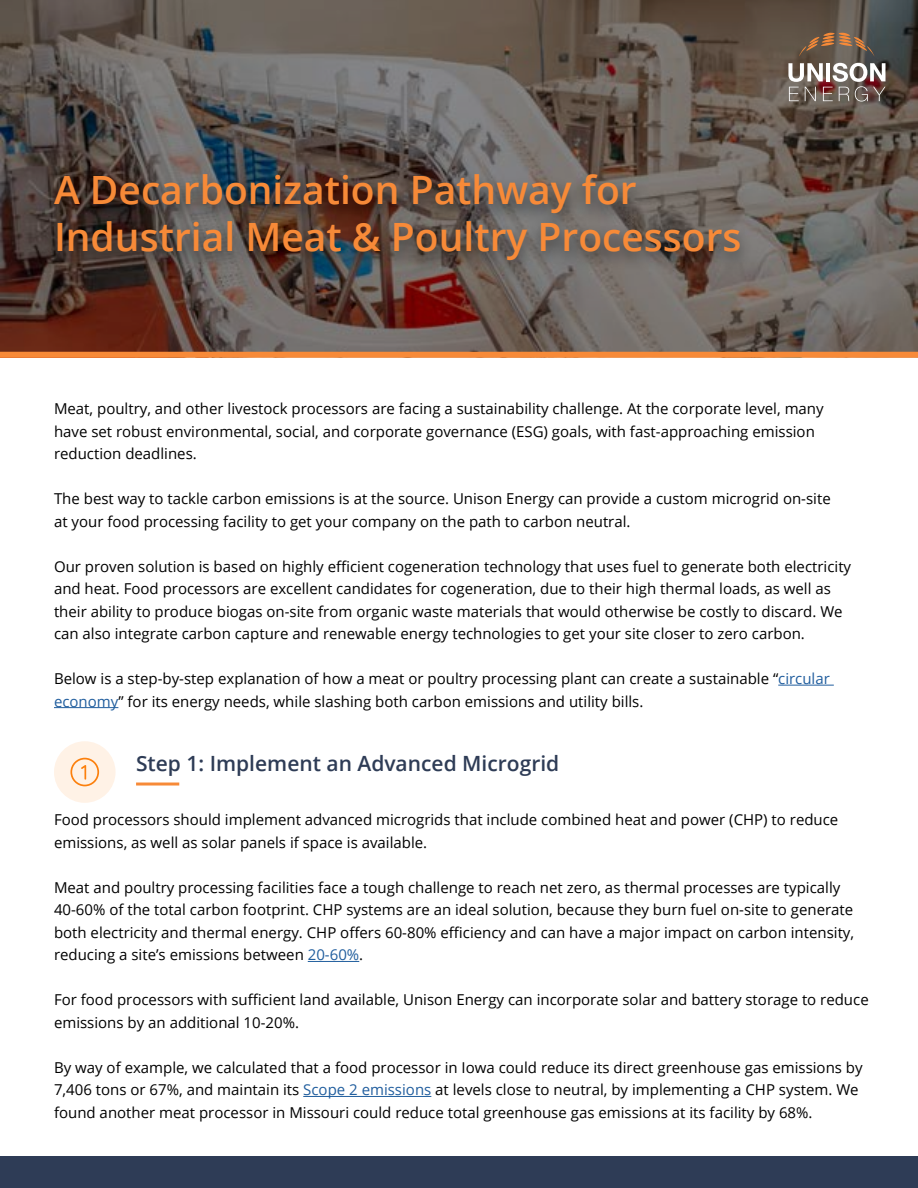
<style>
.page{position:relative;width:918px;height:1188px;background:#fff}
.page>*{position:absolute;margin:0;border:0;box-sizing:border-box;transform-origin:0 0}
.t1{font:600 39px/46.8px "Open Sans";color:#f78a38}
.t2{font:600 21px "Open Sans";color:#2e3c56}
.t3{font:15px/22.5px "Open Sans";color:#000}
.s1{color:#215e9e}
</style>
<div class="page">
<svg style="left:0;top:0;width:918px;height:352px;background:#645851"></svg>
<div style="left:41px;top:168px;width:711px;height:113px;background:#000;opacity:.5"></div>
<div style="left:0;top:352px;width:918px;height:6px;background:#f78a38"></div>
<div style="left:0;top:1156px;width:918px;height:32px;background:#2e3c56"></div>
<hr style="left:308px;top:961px;width:51px;height:1px;background:#215e9e">
<hr style="left:303px;top:1096px;width:128px;height:1px;background:#215e9e">
<hr style="left:136px;top:783px;width:43px;height:3px;background:#f78a38">
<svg style="left:799px;top:33px;width:76px;height:24px;background:#795f4a"></svg>
<svg style="left:788px;top:63px;width:98px;height:38px"></svg>
<hr style="left:778px;top:685px;width:56px;height:1px;background:#215e9e">
<hr style="left:54px;top:707px;width:64px;height:1px;background:#215e9e">
<div style="left:54px;top:741px;width:62px;height:62px;background:#fff2e6;border-radius:50%"></div>
<svg style="left:70px;top:758px;width:29px;height:28px"></svg>
<h1 class="t1" style="left:54px;top:166px;width:689px">A Decarbonization Pathway for<br>Industrial Meat &amp; Poultry Processors</h1>
<p class="t3" style="left:54px;top:397px;width:771px">Meat, poultry, and other livestock processors are facing a sustainability challenge. At the corporate level, many have set robust environmental, social, and corporate governance (ESG) goals, with fast-approaching emission reduction deadlines.</p>
<p class="t3" style="left:54px;top:487px;width:778px">The best way to tackle carbon emissions is at the source. Unison Energy can provide a custom microgrid on-site at your food processing facility to get your company on the path to carbon neutral.</p>
<p class="t3" style="left:54px;top:554px;width:799px">Our proven solution is based on highly efficient cogeneration technology that uses fuel to generate both electricity and heat. Food processors are excellent candidates for cogeneration, due to their high thermal loads, as well as their ability to produce biogas on-site from organic waste materials that would otherwise be costly to discard. We can also integrate carbon capture and renewable energy technologies to get your site closer to zero carbon.</p>
<p class="t3" style="left:54px;top:667px;width:777px">Below is a step-by-step explanation of how a meat or poultry processing plant can create a sustainable “<span class="s1">circular economy</span>” for its energy needs, while slashing both carbon emissions and utility bills.</p>
<h2 class="t2" style="left:136px;top:749px;width:425px">Step 1: Implement an Advanced Microgrid</h2>
<p class="t3" style="left:54px;top:808px;width:786px">Food processors should implement advanced microgrids that include combined heat and power (CHP) to reduce emissions, as well as solar panels if space is available.</p>
<p class="t3" style="left:54px;top:876px;width:802px">Meat and poultry processing facilities face a tough challenge to reach net zero, as thermal processes are typically 40-60% of the total carbon footprint. CHP systems are an ideal solution, because they burn fuel on-site to generate both electricity and thermal energy. CHP offers 60-80% efficiency and can have a major impact on carbon intensity, reducing a site’s emissions between <span class="s1">20-60%</span>.</p>
<p class="t3" style="left:54px;top:988px;width:816px">For food processors with sufficient land available, Unison Energy can incorporate solar and battery storage to reduce emissions by an additional 10-20%.</p>
<p class="t3" style="left:54px;top:1056px;width:810px">By way of example, we calculated that a food processor in Iowa could reduce its direct greenhouse gas emissions by<br>7,406 tons or 67%, and maintain its <span class="s1">Scope 2 emissions</span> at levels close to neutral, by implementing a CHP system. We found another meat processor in Missouri could reduce total greenhouse gas emissions at its facility by 68%.</p>
</div>
